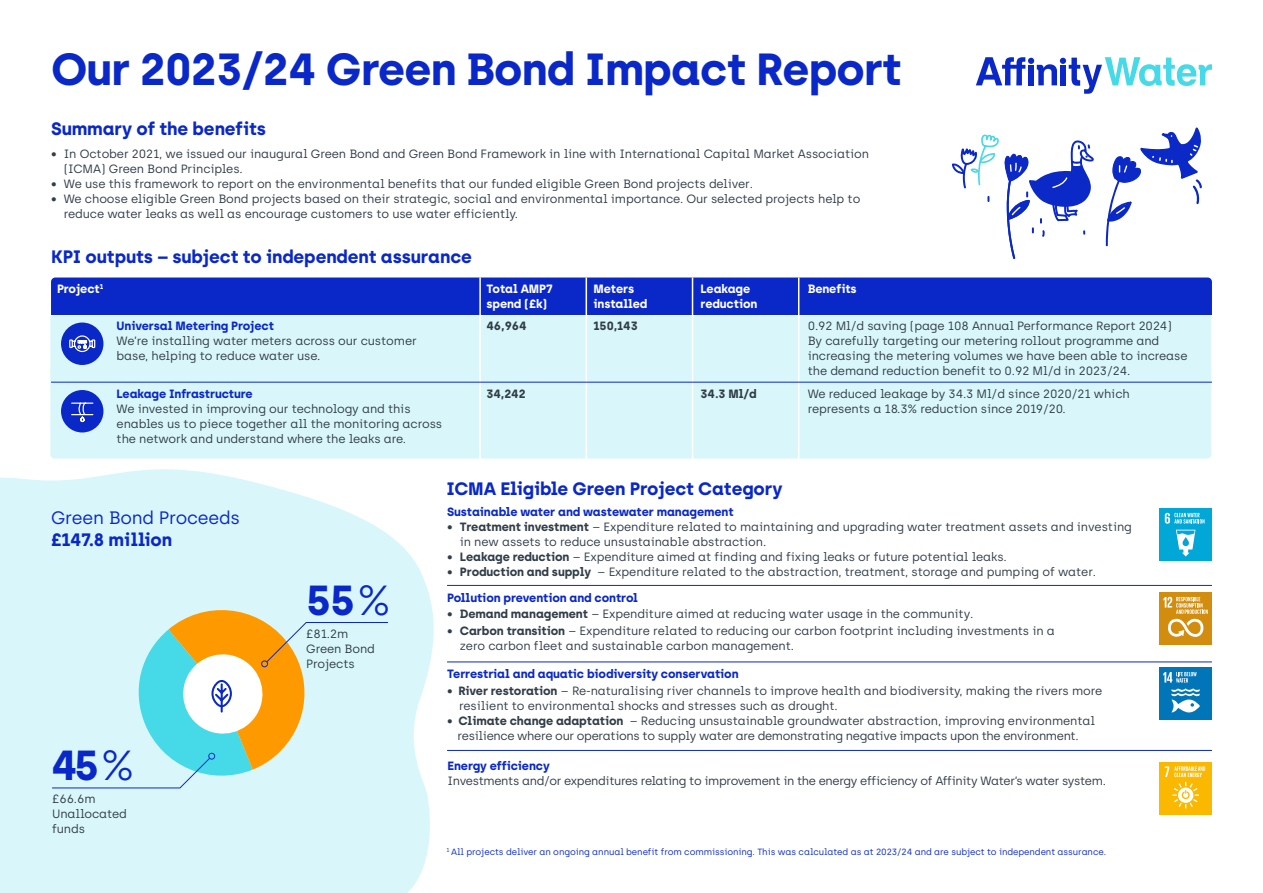
<style>
.page{position:relative;width:1263px;height:893px;background:#fff}
.page>*{position:absolute;margin:0;border:0;box-sizing:border-box;transform-origin:0 0}
.t1{font:700 45px "Archia";letter-spacing:-.02em;color:#0a28c8}
.t2{font:700 42px "Archia";color:#0a28c8}
.t3{font:700 18px "Archia";letter-spacing:-.01em;color:#0a28c8}
.t4{font:18px "Archia";letter-spacing:-.01em;color:#0a28c8}
.t5{font:12px/15px "Archia";letter-spacing:-.01em;color:#313d48}
.t6{font:12px/15px "Archia";letter-spacing:-.03em;color:#313d48;text-align:center}
.t7{font:700 12px "Archia";letter-spacing:-.01em;color:#0a28c8}
.t8{font:700 12px/15px "Archia";letter-spacing:-.01em;color:#fff}
.t9{font:700 12px "Archia";letter-spacing:-.01em;color:#313d48}
.t10{font:9px "Archia";letter-spacing:-.01em;color:#0a28c8}
.s1{font-weight:300}
.s2{font-weight:700}
</style>
<div class="page">
<svg style="left:0;top:469px;width:434px;height:424px;background:#ddf7fa"></svg>
<div style="left:50px;top:316px;width:1161px;height:143px;background:#d9f7fa"></div>
<svg style="left:976px;top:57px;width:236px;height:37px"></svg>
<svg style="left:952px;top:134px;width:142px;height:125px"></svg>
<svg style="left:1106px;top:127px;width:96px;height:120px"></svg>
<div style="left:1159px;top:509px;width:53px;height:52px;background:#00a7d7"></div>
<svg style="left:1165px;top:513px;width:39px;height:11px"></svg>
<svg style="left:1176px;top:530px;width:19px;height:26px"></svg>
<div style="left:1159px;top:593px;width:53px;height:52px;background:#d28d0e"></div>
<svg style="left:1163px;top:597px;width:45px;height:40px"></svg>
<div style="left:1159px;top:668px;width:53px;height:52px;background:#0076b8"></div>
<svg style="left:1163px;top:672px;width:37px;height:40px"></svg>
<div style="left:1159px;top:762px;width:53px;height:52px;background:#fbb800"></div>
<svg style="left:1165px;top:766px;width:40px;height:42px"></svg>
<hr style="left:447px;top:585px;width:765px;height:1px;background:#0a28c8">
<hr style="left:447px;top:662px;width:765px;height:1px;background:#0a28c8">
<hr style="left:447px;top:750px;width:765px;height:1px;background:#0a28c8">
<div style="left:51px;top:278px;width:1161px;height:37px;background:#0a28c8"></div>
<div style="left:61px;top:323px;width:42px;height:42px;background:#0a28c8;border-radius:50%"></div>
<svg style="left:69px;top:335px;width:27px;height:18px"></svg>
<div style="left:61px;top:390px;width:42px;height:42px;background:#0a28c8;border-radius:50%"></div>
<svg style="left:71px;top:402px;width:23px;height:21px"></svg>
<hr style="left:479px;top:278px;width:2px;height:185px;background:#fff">
<hr style="left:585px;top:278px;width:2px;height:185px;background:#fff">
<hr style="left:692px;top:278px;width:1px;height:185px;background:#fff">
<hr style="left:798px;top:278px;width:1px;height:185px;background:#fff">
<svg style="left:51px;top:600px;width:338px;height:189px;background:#cde4d4"></svg>
<hr style="left:51px;top:382px;width:1161px;height:1px;background:#0a28c8">
<h1 class="t1" style="left:51px;top:41px;width:853px">Our 2023/24 Green Bond Impact Report</h1>
<h3 class="t3" style="left:51px;top:118px;width:216px">Summary of the benefits</h3>
<p class="t5" style="left:64px;top:146px;width:807px;text-indent:-13px"><span class="s1">•</span> In October 2021, we issued our inaugural Green Bond and Green Bond Framework in line with International Capital Market Association (ICMA) Green Bond Principles.</p>
<p class="t5" style="left:51px;top:176px;width:703px"><span class="s1">•</span> We use this framework to report on the environmental benefits that our funded eligible Green Bond projects deliver.</p>
<p class="t5" style="left:64px;top:191px;width:798px;text-indent:-13px"><span class="s1">•</span> We choose eligible Green Bond projects based on their strategic, social and environmental importance. Our selected projects help to reduce water leaks as well as encourage customers to use water efficiently.</p>
<h3 class="t3" style="left:51px;top:245px;width:422px">KPI outputs – subject to independent assurance</h3>
<p class="t8" style="left:57px;top:281px;width:48px">Project<sup>1</sup></p>
<p class="t8" style="left:486px;top:281px;width:68px">Total AMP7 spend (£k)</p>
<p class="t8" style="left:593px;top:281px;width:55px">Meters installed</p>
<p class="t8" style="left:701px;top:281px;width:58px">Leakage reduction</p>
<p class="t8" style="left:808px;top:281px;width:50px">Benefits</p>
<p class="t7" style="left:117px;top:318px;width:159px">Universal Metering Project</p>
<p class="t5" style="left:117px;top:333px;width:302px">We’re installing water meters across our customer base, helping to reduce water use.</p>
<p class="t9" style="left:486px;top:318px;width:42px">46,964</p>
<p class="t9" style="left:593px;top:318px;width:46px">150,143</p>
<p class="t5" style="left:808px;top:318px;width:381px">0.92 Ml/d saving (page 108 Annual Performance Report 2024)<br>By carefully targeting our metering rollout programme and increasing the metering volumes we have been able to increase the demand reduction benefit to 0.92 Ml/d in 2023/24.</p>
<p class="t7" style="left:117px;top:386px;width:138px">Leakage Infrastructure</p>
<p class="t5" style="left:117px;top:401px;width:327px">We invested in improving our technology and this enables us to piece together all the monitoring across the network and understand where the leaks are.</p>
<p class="t9" style="left:486px;top:386px;width:41px">34,242</p>
<p class="t9" style="left:701px;top:386px;width:58px">34.3 Ml/d</p>
<p class="t5" style="left:808px;top:386px;width:324px">We reduced leakage by 34.3 Ml/d since 2020/21 which represents a 18.3% reduction since 2019/20.</p>
<h3 class="t4" style="left:51px;top:507px;width:190px">Green Bond Proceeds</h3>
<h3 class="t3" style="left:51px;top:528px;width:123px">£147.8 million</h3>
<h2 class="t2" style="left:51px;top:739px;width:85px">45<span class="s1">%</span></h2>
<p class="t5" style="left:52px;top:791px;width:76px">£66.6m<br>Unallocated funds</p>
<h2 class="t2" style="left:306px;top:574px;width:87px">55<span class="s1">%</span></h2>
<p class="t5" style="left:306px;top:626px;width:70px">£81.2m<br>Green Bond<br>Projects</p>
<h3 class="t3" style="left:446px;top:478px;width:338px">ICMA Eligible Green Project Category</h3>
<p class="t7" style="left:447px;top:504px;width:288px">Sustainable water and wastewater management</p>
<p class="t5" style="left:460px;top:519px;width:674px;text-indent:-13px"><span class="s1">•</span> <span class="s2">Treatment investment</span> – Expenditure related to maintaining and upgrading water treatment assets and investing in new assets to reduce unsustainable abstraction.</p>
<p class="t5" style="left:447px;top:549px;width:561px"><span class="s1">•</span> <span class="s2">Leakage reduction</span> – Expenditure aimed at finding and fixing leaks or future potential leaks.</p>
<p class="t5" style="left:447px;top:564px;width:651px"><span class="s1">•</span> <span class="s2">Production and supply</span> – Expenditure related to the abstraction, treatment, storage and pumping of water.</p>
<p class="t7" style="left:447px;top:590px;width:192px">Pollution prevention and control</p>
<p class="t5" style="left:447px;top:606px;width:528px"><span class="s1">•</span> <span class="s2">Demand management</span> – Expenditure aimed at reducing water usage in the community.</p>
<p class="t5" style="left:460px;top:623px;width:597px;text-indent:-13px"><span class="s1">•</span> <span class="s2">Carbon transition</span> – Expenditure related to reducing our carbon footprint including investments in a zero carbon fleet and sustainable carbon management.</p>
<p class="t7" style="left:447px;top:666px;width:293px">Terrestrial and aquatic biodiversity conservation</p>
<p class="t5" style="left:459px;top:683px;width:645px;text-indent:-12px"><span class="s2">• River restoration</span> – Re-naturalising river channels to improve health and biodiversity, making the rivers more resilient to environmental shocks and stresses such as drought.</p>
<p class="t6" style="left:447px;top:713px;width:649px"><span class="s2">• Climate change adaptation</span> – Reducing unsustainable groundwater abstraction, improving environmental resilience where our operations to supply water are demonstrating negative impacts upon the environment.</p>
<p class="t7" style="left:447px;top:758px;width:104px">Energy efficiency</p>
<p class="t6" style="left:447px;top:773px;width:660px">Investments and/or expenditures relating to improvement in the energy efficiency of Affinity Water’s water system.</p>
<p class="t10" style="left:446px;top:847px;width:661px"><sup>1</sup> All projects deliver an ongoing annual benefit from commissioning. This was calculated as at 2023/24 and are subject to independent assurance.</p>
</div>
